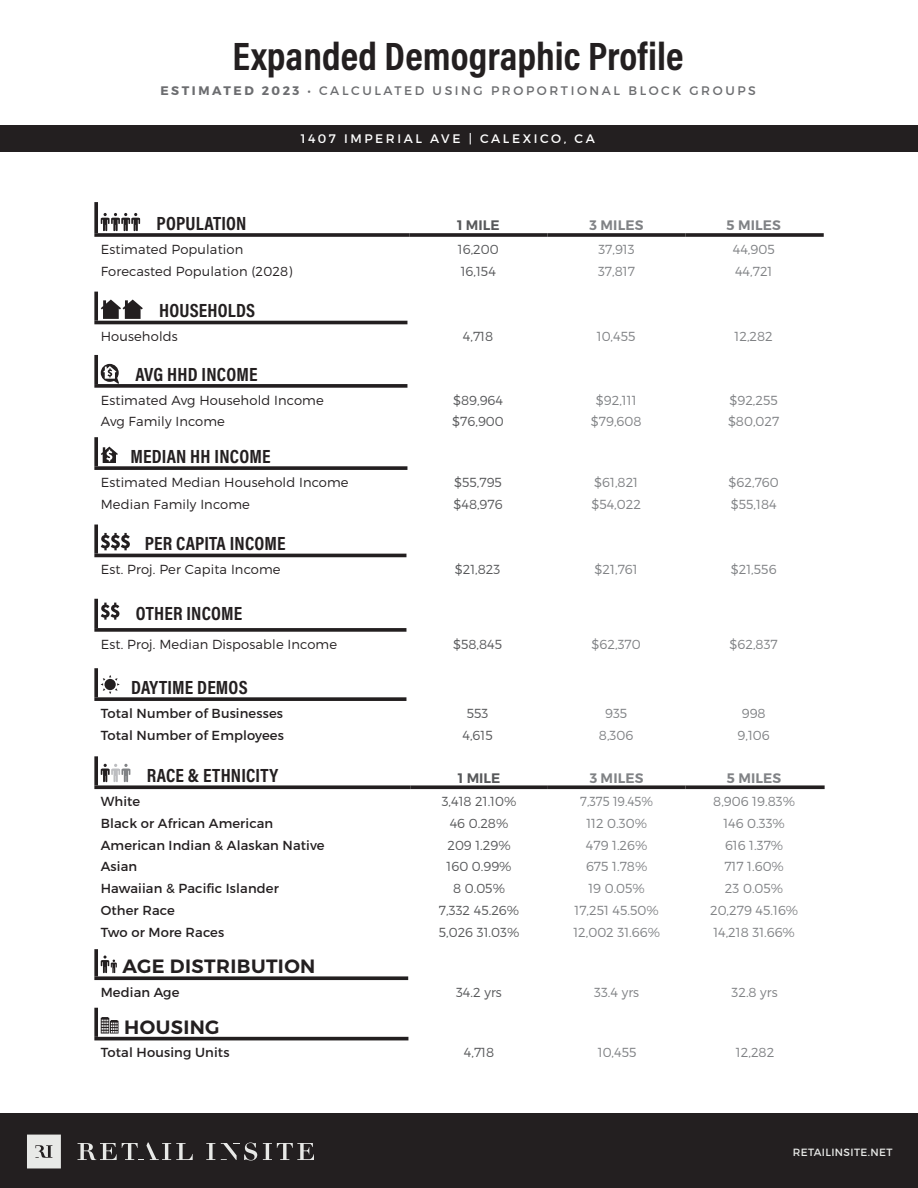
<style>
.page{position:relative;width:918px;height:1188px;background:#fff}
.page>*{position:absolute;margin:0;border:0;box-sizing:border-box;transform-origin:0 0}
.t1{font:700 39.9px "Acumin Pro Cond";color:#231f20}
.t2{font:700 19.2px "Acumin Pro Cond";letter-spacing:.01em;color:#231f20}
.t3{font:600 19.2px "Montserrat";letter-spacing:.02em;color:#231f20}
.t4{font:600 13.8px "Montserrat";letter-spacing:.01em;color:#808285}
.t5{font:600 13.8px "Montserrat";color:#57585a}
.t6{font:300 13.05px "Montserrat";color:#808285}
.t7{font:300 13.05px "Montserrat";letter-spacing:.01em;color:#231f20}
.t8{font:13.05px "Montserrat";letter-spacing:.01em;color:#231f20}
.t9{font:300 13.05px "Montserrat";color:#57585a}
.t10{font:300 13.05px "Montserrat";color:#808285;scale:.94 1}
.t11{font:12.45px "Montserrat";letter-spacing:.21em;color:#6c6d70}
.t12{font:12.45px "Montserrat";letter-spacing:.21em;color:#fff}
.t13{font:10.5px "Montserrat";letter-spacing:.035em;color:#e8e9e7}
.s1{font-weight:700}
</style>
<div class="page">
<div style="left:0;top:125px;width:918px;height:27px;background:#231f20"></div>
<svg style="left:94px;top:202px;width:4px;height:31px"></svg>
<svg style="left:94px;top:233px;width:315px;height:4px"></svg>
<svg style="left:409px;top:233px;width:138px;height:4px"></svg>
<svg style="left:547px;top:233px;width:139px;height:4px"></svg>
<svg style="left:686px;top:233px;width:138px;height:4px"></svg>
<svg style="left:101px;top:213px;width:39px;height:18px"></svg>
<svg style="left:94px;top:292px;width:4px;height:29px"></svg>
<hr style="left:94px;top:321px;width:313px;height:3px;background:#231f20">
<svg style="left:101px;top:300px;width:42px;height:19px"></svg>
<svg style="left:94px;top:355px;width:4px;height:29px"></svg>
<svg style="left:94px;top:384px;width:313px;height:4px"></svg>
<svg style="left:101px;top:364px;width:18px;height:20px"></svg>
<svg style="left:94px;top:437px;width:4px;height:29px"></svg>
<svg style="left:94px;top:466px;width:313px;height:4px"></svg>
<svg style="left:101px;top:447px;width:17px;height:16px"></svg>
<svg style="left:94px;top:525px;width:4px;height:29px"></svg>
<hr style="left:94px;top:554px;width:312px;height:3px;background:#231f20">
<svg style="left:101px;top:533px;width:29px;height:17px"></svg>
<svg style="left:94px;top:599px;width:4px;height:29px"></svg>
<svg style="left:94px;top:628px;width:312px;height:4px"></svg>
<svg style="left:101px;top:603px;width:18px;height:17px"></svg>
<svg style="left:94px;top:668px;width:4px;height:29px"></svg>
<svg style="left:94px;top:697px;width:312px;height:4px"></svg>
<svg style="left:101px;top:675px;width:19px;height:19px"></svg>
<div style="left:105px;top:679px;width:11px;height:11px;background:#231f20;border-radius:50%"></div>
<svg style="left:94px;top:756px;width:4px;height:29px"></svg>
<svg style="left:94px;top:785px;width:316px;height:4px"></svg>
<svg style="left:410px;top:785px;width:138px;height:4px"></svg>
<svg style="left:548px;top:785px;width:137px;height:4px"></svg>
<svg style="left:685px;top:785px;width:140px;height:4px"></svg>
<svg style="left:101px;top:764px;width:29px;height:18px"></svg>
<svg style="left:94px;top:949px;width:4px;height:27px"></svg>
<svg style="left:94px;top:976px;width:314px;height:4px"></svg>
<svg style="left:101px;top:956px;width:16px;height:17px"></svg>
<svg style="left:94px;top:1008px;width:4px;height:29px"></svg>
<hr style="left:94px;top:1037px;width:314px;height:3px;background:#231f20">
<svg style="left:101px;top:1017px;width:18px;height:17px"></svg>
<div style="left:0;top:1113px;width:918px;height:75px;background:#231f20"></div>
<svg style="left:78px;top:1142px;width:115px;height:18px"></svg>
<svg style="left:206px;top:1143px;width:9px;height:17px"></svg>
<svg style="left:221px;top:1142px;width:36px;height:19px"></svg>
<svg style="left:263px;top:1143px;width:51px;height:17px"></svg>
<svg style="left:27px;top:1135px;width:34px;height:33px"></svg>
<h1 class="t1" style="left:233px;top:30px;width:452px">Expanded Demographic Profile</h1>
<p class="t11" style="left:160px;top:83px;width:597px"><span class="s1">ESTIMATED 2023</span> • CALCULATED USING PROPORTIONAL BLOCK GROUPS</p>
<p class="t12" style="left:301px;top:130px;width:296px">1407 IMPERIAL AVE | CALEXICO, CA</p>
<h2 class="t2" style="left:157px;top:211px;width:91px">POPULATION</h2>
<p class="t5" style="left:457px;top:216px;width:44px">1 MILE</p>
<p class="t4" style="left:590px;top:216px;width:55px">3 MILES</p>
<p class="t4" style="left:727px;top:216px;width:56px">5 MILES</p>
<p class="t7" style="left:101px;top:241px;width:144px">Estimated Population</p>
<p class="t9" style="left:458px;top:241px;width:42px">16,200</p>
<p class="t6" style="left:598px;top:241px;width:38px">37,913</p>
<p class="t6" style="left:733px;top:241px;width:43px">44,905</p>
<p class="t7" style="left:101px;top:263px;width:193px">Forecasted Population (2028)</p>
<p class="t9" style="left:461px;top:263px;width:37px">16,154</p>
<p class="t6" style="left:598px;top:263px;width:38px">37,817</p>
<p class="t6" style="left:735px;top:263px;width:39px">44,721</p>
<h2 class="t2" style="left:159px;top:298px;width:97px">HOUSEHOLDS</h2>
<p class="t7" style="left:101px;top:329px;width:78px">Households</p>
<p class="t9" style="left:463px;top:329px;width:32px">4,718</p>
<p class="t6" style="left:597px;top:329px;width:40px">10,455</p>
<p class="t6" style="left:735px;top:329px;width:40px">12,282</p>
<h2 class="t2" style="left:135px;top:361px;width:124px">AVG HHD INCOME</h2>
<p class="t7" style="left:101px;top:392px;width:225px">Estimated Avg Household Income</p>
<p class="t9" style="left:453px;top:392px;width:51px">$89,964</p>
<p class="t6" style="left:596px;top:392px;width:42px">$92,111</p>
<p class="t6" style="left:729px;top:392px;width:50px">$92,255</p>
<p class="t7" style="left:101px;top:414px;width:126px">Avg Family Income</p>
<p class="t9" style="left:452px;top:414px;width:53px">$76,900</p>
<p class="t6" style="left:591px;top:414px;width:52px">$79,608</p>
<p class="t6" style="left:728px;top:414px;width:53px">$80,027</p>
<h2 class="t2" style="left:131px;top:444px;width:142px">MEDIAN HH INCOME</h2>
<p class="t7" style="left:101px;top:474px;width:249px">Estimated Median Household Income</p>
<p class="t9" style="left:454px;top:474px;width:49px">$55,795</p>
<p class="t6" style="left:594px;top:474px;width:45px">$61,821</p>
<p class="t6" style="left:729px;top:474px;width:52px">$62,760</p>
<p class="t7" style="left:101px;top:496px;width:151px">Median Family Income</p>
<p class="t9" style="left:453px;top:496px;width:51px">$48,976</p>
<p class="t6" style="left:591px;top:496px;width:51px">$54,022</p>
<p class="t6" style="left:731px;top:496px;width:47px">$55,184</p>
<h2 class="t2" style="left:145px;top:531px;width:142px">PER CAPITA INCOME</h2>
<p class="t7" style="left:101px;top:562px;width:181px">Est. Proj. Per Capita Income</p>
<p class="t9" style="left:455px;top:562px;width:47px">$21,823</p>
<p class="t6" style="left:595px;top:562px;width:45px">$21,761</p>
<p class="t6" style="left:731px;top:562px;width:47px">$21,556</p>
<h2 class="t2" style="left:136px;top:600px;width:108px">OTHER INCOME</h2>
<p class="t7" style="left:101px;top:636px;width:238px">Est. Proj. Median Disposable Income</p>
<p class="t9" style="left:453px;top:636px;width:51px">$58,845</p>
<p class="t6" style="left:592px;top:636px;width:51px">$62,370</p>
<p class="t6" style="left:730px;top:636px;width:50px">$62,837</p>
<h2 class="t2" style="left:131px;top:675px;width:118px">DAYTIME DEMOS</h2>
<p class="t8" style="left:101px;top:705px;width:184px">Total Number of Businesses</p>
<p class="t9" style="left:467px;top:705px;width:23px">553</p>
<p class="t6" style="left:605px;top:705px;width:24px">935</p>
<p class="t6" style="left:742px;top:705px;width:25px">998</p>
<p class="t8" style="left:101px;top:727px;width:185px">Total Number of Employees</p>
<p class="t9" style="left:462px;top:727px;width:32px">4,615</p>
<p class="t6" style="left:599px;top:727px;width:36px">8,306</p>
<p class="t6" style="left:738px;top:727px;width:34px">9,106</p>
<h2 class="t2" style="left:147px;top:763px;width:133px">RACE &amp; ETHNICITY</h2>
<p class="t5" style="left:458px;top:769px;width:44px">1 MILE</p>
<p class="t4" style="left:590px;top:769px;width:55px">3 MILES</p>
<p class="t4" style="left:727px;top:769px;width:56px">5 MILES</p>
<p class="t8" style="left:101px;top:793px;width:41px">White</p>
<p class="t9" style="left:442px;top:793px;width:76px">3,418 21.10%</p>
<p class="t10" style="left:580px;top:793px;width:79px">7,375 19.45%</p>
<p class="t6" style="left:713px;top:793px;width:83px">8,906 19.83%</p>
<p class="t8" style="left:101px;top:815px;width:174px">Black or African American</p>
<p class="t9" style="left:450px;top:815px;width:60px">46 0.28%</p>
<p class="t6" style="left:586px;top:815px;width:62px">112 0.30%</p>
<p class="t6" style="left:723px;top:815px;width:63px">146 0.33%</p>
<p class="t8" style="left:101px;top:837px;width:225px">American Indian &amp; Alaskan Native</p>
<p class="t9" style="left:447px;top:837px;width:65px">209 1.29%</p>
<p class="t6" style="left:586px;top:837px;width:63px">479 1.26%</p>
<p class="t6" style="left:725px;top:837px;width:60px">616 1.37%</p>
<p class="t8" style="left:101px;top:859px;width:38px">Asian</p>
<p class="t9" style="left:447px;top:859px;width:67px">160 0.99%</p>
<p class="t6" style="left:586px;top:859px;width:63px">675 1.78%</p>
<p class="t6" style="left:724px;top:859px;width:61px">717 1.60%</p>
<p class="t8" style="left:101px;top:880px;width:180px">Hawaiian &amp; Pacific Islander</p>
<p class="t9" style="left:453px;top:881px;width:53px">8 0.05%</p>
<p class="t6" style="left:588px;top:881px;width:58px">19 0.05%</p>
<p class="t6" style="left:725px;top:881px;width:60px">23 0.05%</p>
<p class="t8" style="left:101px;top:902px;width:76px">Other Race</p>
<p class="t9" style="left:439px;top:902px;width:82px">7,332 45.26%</p>
<p class="t6" style="left:574px;top:902px;width:86px">17,251 45.50%</p>
<p class="t6" style="left:710px;top:902px;width:90px">20,279 45.16%</p>
<p class="t8" style="left:101px;top:924px;width:125px">Two or More Races</p>
<p class="t9" style="left:439px;top:924px;width:82px">5,026 31.03%</p>
<p class="t6" style="left:573px;top:924px;width:88px">12,002 31.66%</p>
<p class="t6" style="left:713px;top:924px;width:83px">14,218 31.66%</p>
<h2 class="t3" style="left:123px;top:954px;width:194px">AGE DISTRIBUTION</h2>
<p class="t8" style="left:101px;top:984px;width:80px">Median Age</p>
<p class="t9" style="left:456px;top:984px;width:47px">34.2 yrs</p>
<p class="t6" style="left:594px;top:984px;width:47px">33.4 yrs</p>
<p class="t6" style="left:732px;top:984px;width:48px">32.8 yrs</p>
<h2 class="t3" style="left:124px;top:1015px;width:97px">HOUSING</h2>
<p class="t8" style="left:101px;top:1045px;width:130px">Total Housing Units</p>
<p class="t9" style="left:464px;top:1045px;width:32px">4,718</p>
<p class="t6" style="left:598px;top:1045px;width:40px">10,455</p>
<p class="t6" style="left:736px;top:1045px;width:40px">12,282</p>
<p class="t13" style="left:793px;top:1145px;width:101px">RETAILINSITE.NET</p>
</div>
